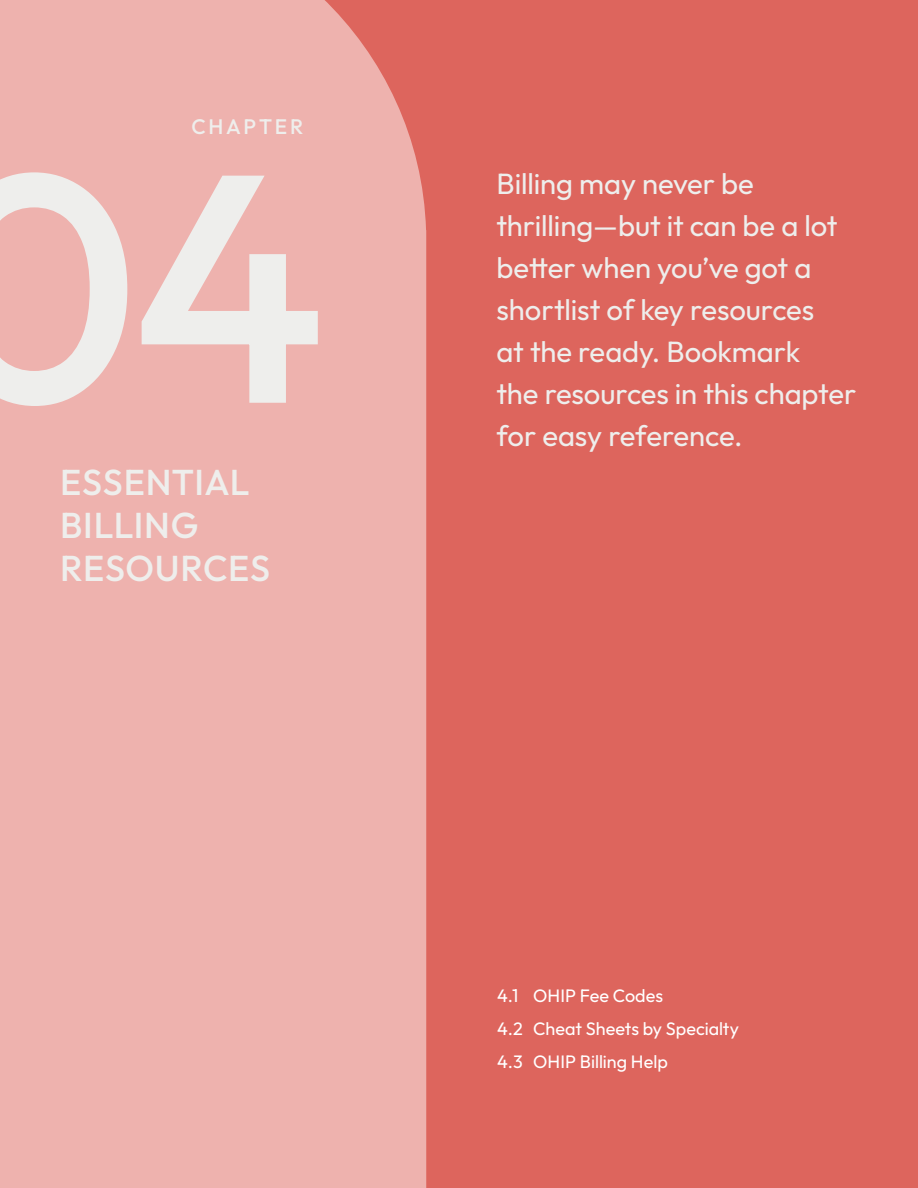
<style>
.page{position:relative;width:918px;height:1188px;background:#dd655d}
.page>*{position:absolute;margin:0;border:0;box-sizing:border-box;transform-origin:0 0}
.t1{font:100 324.45px "Outfit";color:#eeeeec}
.t2{font:100 36px/43.2px "Outfit";letter-spacing:.02em;color:#eeeeec}
.t3{font:100 29.25px/42px "Outfit";letter-spacing:-.005em;color:#eeeeec}
.t4{font:100 21px "Outfit";letter-spacing:.13em;color:#eeeeec}
.t5{font:100 18px/33px "Outfit";color:#fff}
</style>
<div class="page">
<div style="left:0;top:0;width:426px;height:1188px;background:#eeb2ae"></div>
<p class="t4" style="left:191px;top:114px;width:113px">CHAPTER</p>
<h1 class="t1" style="left:-72px;top:104px;width:400px">04</h1>
<p class="t2" style="left:60px;top:460px;width:212px">ESSENTIAL<br>BILLING<br>RESOURCES</p>
<p class="t3" style="left:496px;top:163px;width:361px">Billing may never be thrilling—but it can be a lot better when you’ve got a shortlist of key resources<br>at the ready. Bookmark<br>the resources in this chapter for easy reference.</p>
<p class="t5" style="left:497px;top:979px;width:243px">4.1 OHIP Fee Codes<br>4.2 Cheat Sheets by Specialty<br>4.3 OHIP Billing Help</p>
</div>
